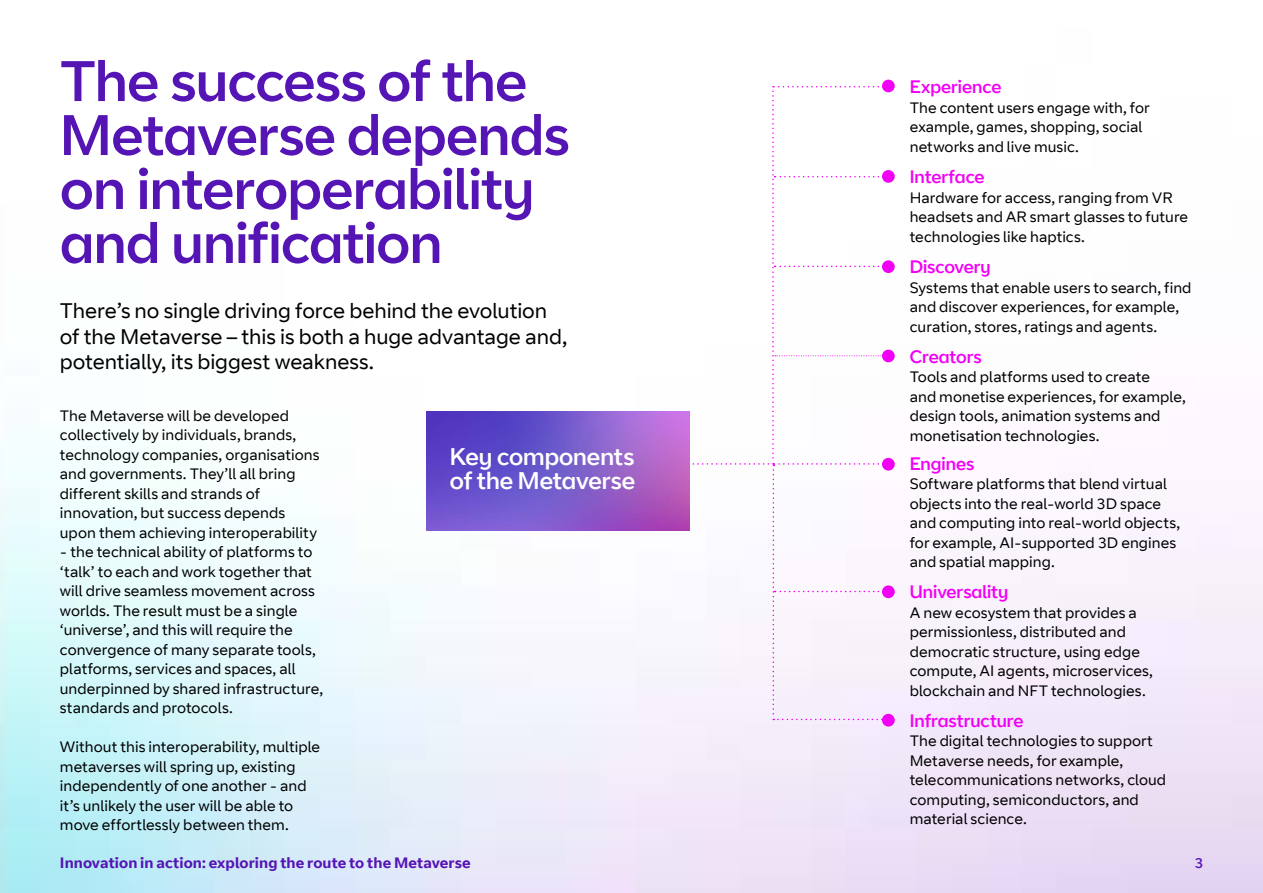
<style>
.page{position:relative;width:1263px;height:893px;background:#fff}
.page>*{position:absolute;margin:0;border:0;box-sizing:border-box;transform-origin:0 0}
.t1{font:57px/54px "BT Curve Headline";letter-spacing:-.01em;color:#5514b4}
.t2{font:24px/24px "BT Curve Headline";color:#fff}
.t3{font:21px/25.2px "BT Curve";letter-spacing:-.005em;color:#000}
.t4{font:18px "BT Curve Headline";color:#f200f5}
.t5{font:15px/19.5px "BT Curve";letter-spacing:.005em;color:#000}
.t6{font:700 15px "BT Curve";letter-spacing:.005em;color:#5514b4}
.t7{font:14.25px "BT Curve Headline";color:#5514b4}
</style>
<div class="page">
<img style="left:0;top:79px;width:1263px;height:814px">
<img style="left:427px;top:411px;width:151px;height:119px">
<div style="left:882px;top:80px;width:13px;height:12px;background:#f200f5;border-radius:50%"></div>
<div style="left:882px;top:714px;width:13px;height:12px;background:#f200f5;border-radius:50%"></div>
<div style="left:882px;top:260px;width:13px;height:13px;background:#f200f5;border-radius:50%"></div>
<svg style="left:882px;top:170px;width:13px;height:13px"></svg>
<div style="left:882px;top:350px;width:13px;height:12px;background:#f200f5;border-radius:50%"></div>
<div style="left:882px;top:458px;width:13px;height:13px;background:#f200f5;border-radius:50%"></div>
<div style="left:882px;top:585px;width:13px;height:13px;background:#f200f5;border-radius:50%"></div>
<svg style="left:578px;top:86px;width:311px;height:634px"></svg>
<h1 class="t1" style="left:60px;top:57px;width:511px">The success of the<br>Metaverse depends on interoperability and unification</h1>
<h3 class="t3" style="left:60px;top:299px;width:509px">There’s no single driving force behind the evolution of the Metaverse – this is both a huge advantage and, potentially, its biggest weakness.</h3>
<p class="t5" style="left:60px;top:406px;width:261px">The Metaverse will be developed collectively by individuals, brands, technology companies, organisations and governments. They’ll all bring different skills and strands of innovation, but success depends upon them achieving interoperability</p>
<p class="t5" style="left:60px;top:543px;width:265px">- the technical ability of platforms to ‘talk’ to each and work together that will drive seamless movement across worlds. The result must be a single ‘universe’, and this will require the convergence of many separate tools, platforms, services and spaces, all underpinned by shared infrastructure, standards and protocols.</p>
<p class="t5" style="left:60px;top:738px;width:262px">Without this interoperability, multiple metaverses will spring up, existing independently of one another - and it’s unlikely the user will be able to move effortlessly between them.</p>
<h2 class="t2" style="left:450px;top:445px;width:187px">Key components of the Metaverse</h2>
<p class="t4" style="left:910px;top:76px;width:93px">Experience</p>
<p class="t5" style="left:910px;top:98px;width:242px">The content users engage with, for example, games, shopping, social networks and live music.</p>
<p class="t4" style="left:910px;top:166px;width:76px">Interface</p>
<p class="t5" style="left:910px;top:188px;width:280px">Hardware for access, ranging from VR headsets and AR smart glasses to future technologies like haptics.</p>
<p class="t4" style="left:910px;top:256px;width:83px">Discovery</p>
<p class="t5" style="left:910px;top:278px;width:283px">Systems that enable users to search, find and discover experiences, for example, curation, stores, ratings and agents.</p>
<p class="t4" style="left:910px;top:345px;width:74px">Creators</p>
<p class="t5" style="left:910px;top:368px;width:278px">Tools and platforms used to create<br>and monetise experiences, for example, design tools, animation systems and monetisation technologies.</p>
<p class="t4" style="left:910px;top:453px;width:66px">Engines</p>
<p class="t5" style="left:910px;top:475px;width:272px">Software platforms that blend virtual objects into the real-world 3D space and computing into real-world objects, for example, AI-supported 3D engines and spatial mapping.</p>
<p class="t4" style="left:910px;top:581px;width:100px">Universality</p>
<p class="t5" style="left:910px;top:603px;width:245px">A new ecosystem that provides a permissionless, distributed and democratic structure, using edge compute, AI agents, microservices, blockchain and NFT technologies.</p>
<p class="t4" style="left:910px;top:710px;width:115px">Infrastructure</p>
<p class="t5" style="left:910px;top:732px;width:258px">The digital technologies to support<br>Metaverse needs, for example, telecommunications networks, cloud computing, semiconductors, and material science.</p>
<p class="t6" style="left:60px;top:854px;width:412px">Innovation in action: exploring the route to the Metaverse</p>
<p class="t7" style="left:1195px;top:855px;width:9px">3</p>
</div>
